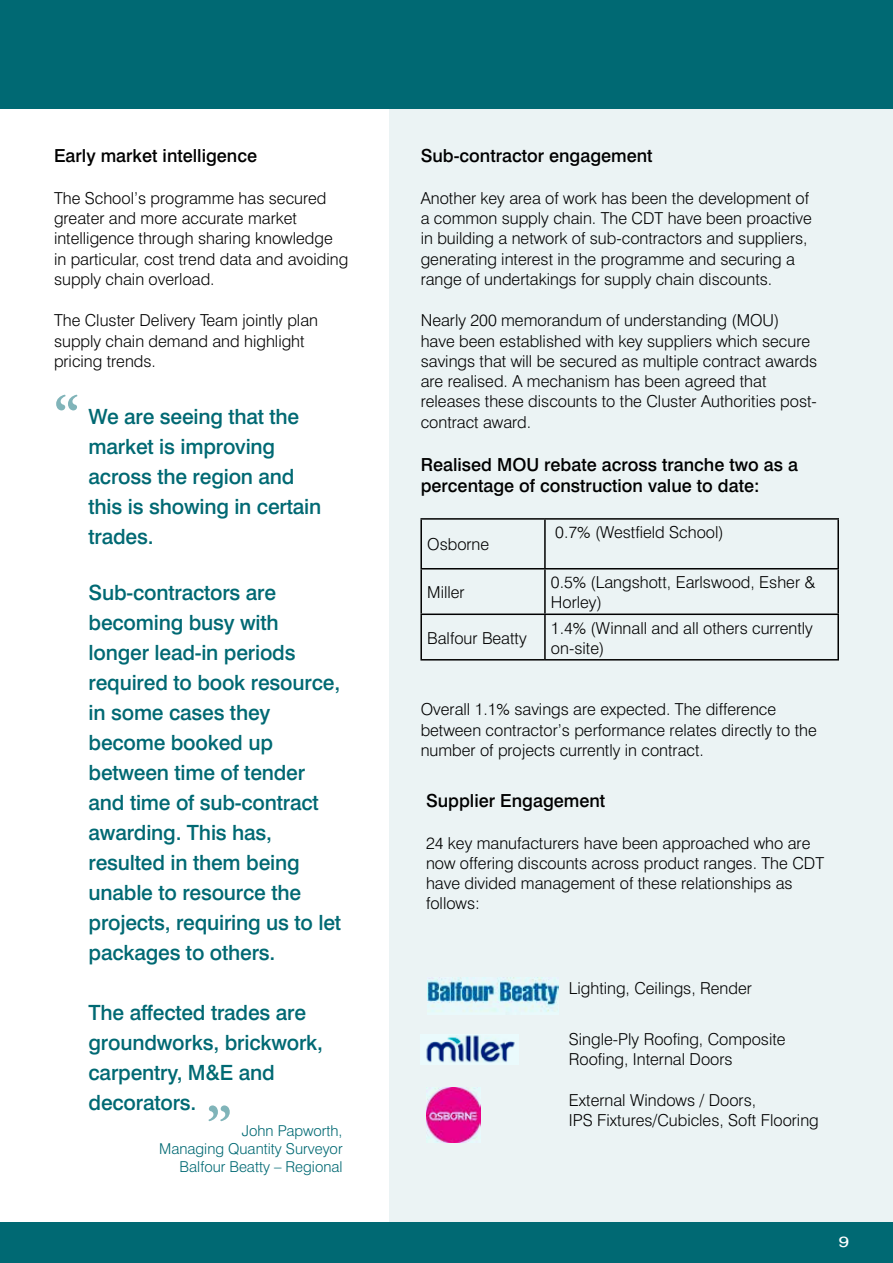
<style>
.page{position:relative;width:893px;height:1263px;background:#fff}
.page>*{position:absolute;margin:0;border:0;box-sizing:border-box;transform-origin:0 0}
.t1{font:700 54px "Adobe Garamond Pro";color:#006973}
.t2{font:500 21px/30px "Swiss 721 BT";letter-spacing:-.01em;color:#006973}
.t3{font:500 18px/21px "Swiss 721 BT";color:#000}
.t4{font:300 16.5px/20.2px "Swiss 721 BT";color:#000}
.t5{font:300 15px/18px "Swiss 721 BT";color:#006973;text-align:right}
.t6{font:15px "Swiss 721 BT";color:#fff;scale:1.25 1}
</style>
<div class="page">
<div style="left:389px;top:96px;width:504px;height:1126px;background:#ebf3f4"></div>
<div style="left:0;top:1222px;width:893px;height:41px;background:#006973"></div>
<div style="left:0;top:0;width:893px;height:108px;background:#006973"></div>
<img style="left:428px;top:977px;width:130px;height:35px">
<hr style="left:420px;top:518px;width:125px;height:2px;background:#000">
<hr style="left:420px;top:520px;width:2px;height:48px;background:#000">
<hr style="left:545px;top:518px;width:294px;height:2px;background:#000">
<hr style="left:544px;top:520px;width:2px;height:48px;background:#000">
<hr style="left:837px;top:520px;width:2px;height:48px;background:#000">
<hr style="left:420px;top:568px;width:125px;height:1px;background:#000">
<hr style="left:420px;top:569px;width:2px;height:44px;background:#000">
<hr style="left:545px;top:568px;width:294px;height:1px;background:#000">
<hr style="left:544px;top:569px;width:2px;height:44px;background:#000">
<hr style="left:837px;top:569px;width:2px;height:44px;background:#000">
<hr style="left:420px;top:613px;width:125px;height:2px;background:#000">
<hr style="left:420px;top:615px;width:2px;height:44px;background:#000">
<hr style="left:545px;top:613px;width:294px;height:2px;background:#000">
<hr style="left:544px;top:615px;width:2px;height:44px;background:#000">
<hr style="left:837px;top:615px;width:2px;height:44px;background:#000">
<hr style="left:420px;top:659px;width:125px;height:1px;background:#000">
<hr style="left:545px;top:659px;width:294px;height:1px;background:#000">
<img style="left:426px;top:1035px;width:89px;height:28px">
<img style="left:426px;top:1087px;width:55px;height:55px">
<p class="t3" style="left:54px;top:145px;width:205px">Early market intelligence</p>
<p class="t4" style="left:54px;top:188px;width:296px">The School’s programme has secured greater and more accurate market intelligence through sharing knowledge in particular, cost trend data and avoiding supply chain overload.</p>
<p class="t4" style="left:54px;top:310px;width:266px">The Cluster Delivery Team jointly plan supply chain demand and highlight pricing trends.</p>
<h1 class="t1" style="left:54px;top:384px;width:27px">“</h1>
<p class="t2" style="left:89px;top:402px;width:234px">We are seeing that the market is improving across the region and this is showing in certain trades.</p>
<p class="t2" style="left:89px;top:577px;width:254px">Sub-contractors are becoming busy with longer lead-in periods required to book resource, in some cases they become booked up between time of tender and time of sub-contract awarding. This has, resulted in them being unable to resource the projects, requiring us to let packages to others.</p>
<p class="t2" style="left:89px;top:997px;width:236px">The affected trades are groundworks, brickwork, carpentry, M&amp;E and decorators.</p>
<p class="t5" style="left:159px;top:1122px;width:185px">John Papworth,<br>Managing Quantity Surveyor<br>Balfour Beatty – Regional</p>
<h1 class="t1" style="left:232px;top:1131px;width:27px;rotate:-180deg">“</h1>
<p class="t3" style="left:421px;top:145px;width:233px">Sub-contractor engagement</p>
<p class="t4" style="left:421px;top:188px;width:393px">Another key area of work has been the development of a common supply chain. The CDT have been proactive in building a network of sub-contractors and suppliers, generating interest in the programme and securing a range of undertakings for supply chain discounts.</p>
<p class="t4" style="left:421px;top:310px;width:398px">Nearly 200 memorandum of understanding (MOU) have been established with key suppliers which secure savings that will be secured as multiple contract awards are realised. A mechanism has been agreed that releases these discounts to the Cluster Authorities post&shy;contract award.</p>
<p class="t3" style="left:421px;top:453px;width:379px">Realised MOU rebate across tranche two as a percentage of construction value to date:</p>
<p class="t4" style="left:427px;top:534px;width:64px">Osborne</p>
<p class="t4" style="left:555px;top:522px;width:170px">0.7% (Westfield School)</p>
<p class="t4" style="left:427px;top:582px;width:39px">Miller</p>
<p class="t4" style="left:551px;top:572px;width:266px">0.5% (Langshott, Earlswood, Esher &amp;<br>Horley)</p>
<p class="t4" style="left:427px;top:627px;width:101px">Balfour Beatty</p>
<p class="t4" style="left:551px;top:617px;width:264px">1.4% (Winnall and all others currently on-site)</p>
<p class="t4" style="left:421px;top:699px;width:398px">Overall 1.1% savings are expected. The difference between contractor’s performance relates directly to the number of projects currently in contract.</p>
<p class="t3" style="left:426px;top:790px;width:181px">Supplier Engagement</p>
<p class="t4" style="left:426px;top:832px;width:400px">24 key manufacturers have been approached who are now offering discounts across product ranges. The CDT have divided management of these relationships as follows:</p>
<p class="t4" style="left:569px;top:978px;width:185px">Lighting, Ceilings, Render</p>
<p class="t4" style="left:569px;top:1029px;width:218px">Single-Ply Roofing, Composite<br>Roofing, Internal Doors</p>
<p class="t4" style="left:569px;top:1089px;width:251px">External Windows / Doors,<br>IPS Fixtures/Cubicles, Soft Flooring</p>
<p class="t6" style="left:839px;top:1233px;width:10px">9</p>
</div>
